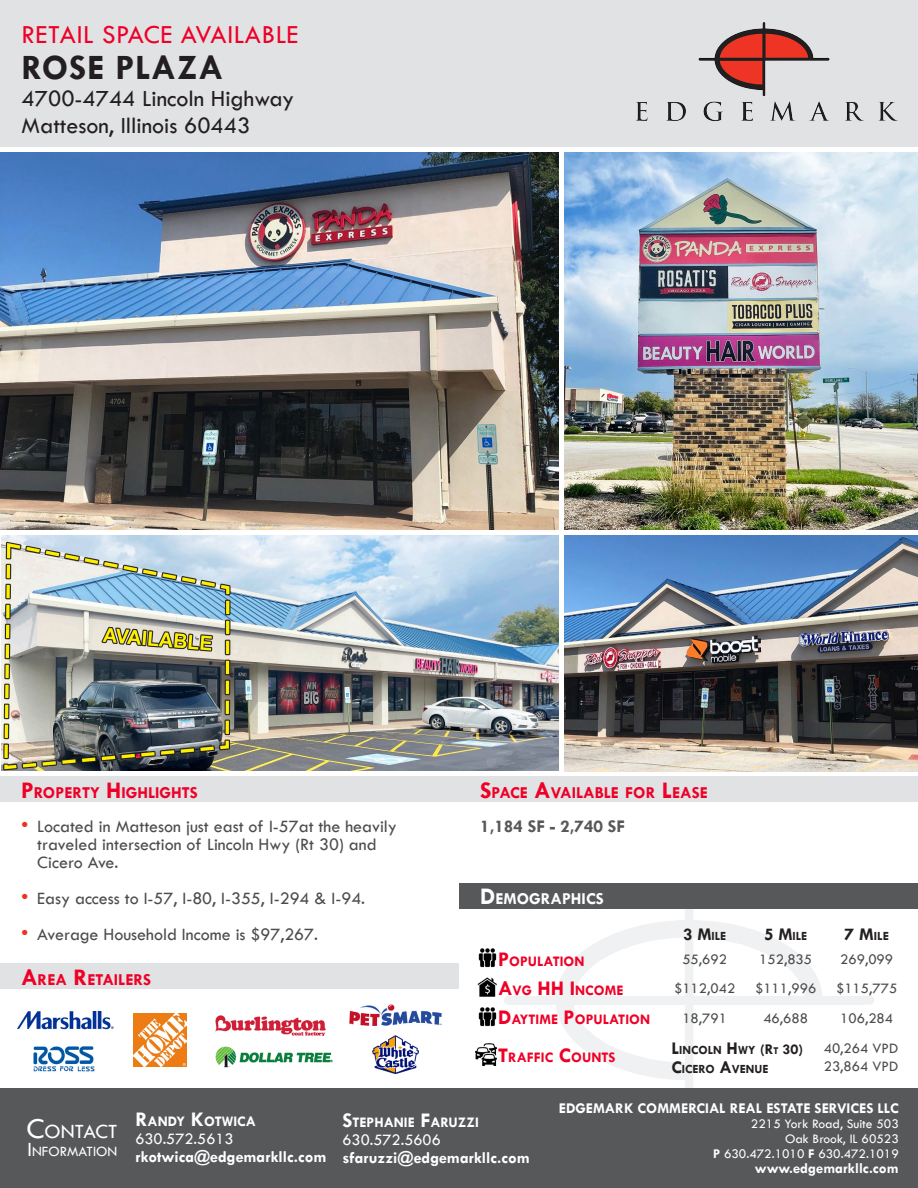
<style>
.page{position:relative;width:918px;height:1188px;background:#fff}
.page>*{position:absolute;margin:0;border:0;box-sizing:border-box;transform-origin:0 0}
.t1{font:700 36px "Tw Cen";letter-spacing:.02em;color:#231f20}
.t2{font:27px "Tw Cen";letter-spacing:.02em;color:#ef0027}
.t3{font:24px "Tw Cen";color:#231f20}
.t4{font:21px "Tw Cen";letter-spacing:-.01em;color:#fff}
.t5{font:18px/18px "Tw Cen";color:#4b4c4d}
.t6{font:700 18px "Tw Cen";color:#57585a}
.t7{font:700 16.8px "Tw Cen";color:#ef0027}
.t8{font:700 16.8px "Tw Cen";color:#fff}
.t9{font:700 16.5px "Tw Cen";color:#fff}
.t10{font:16.5px "Tw Cen";color:#fff}
.t11{font:15px "Tw Cen";color:#4b4c4d}
.t12{font:700 15px "Tw Cen";color:#fff}
.t13{font:700 14.7px "Tw Cen";color:#ef0027}
.t14{font:700 14.7px "Tw Cen";color:#fff}
.t15{font:14.7px "Tw Cen";color:#fff}
.t16{font:13.5px "Tw Cen";color:#fff}
.t17{font:700 12.6px "Tw Cen";color:#231f20}
.s1{font-size:24px}
.s2{font-size:21px;color:#ef3122}
.s3{font-size:18px}
.s4{font-size:21px}
.s5{font-size:15px}
.s6{font-size:10.5px}
.s7{font-size:30px}
.s8{font-weight:700}
</style>
<div class="page">
<div style="left:0;top:1088px;width:918px;height:100px;background:#57585a"></div>
<div style="left:0;top:0;width:918px;height:147px;background:#e1e2e4"></div>
<img style="left:636px;top:22px;width:261px;height:99px">
<div style="left:0;top:777px;width:459px;height:25px;background:#e1e2e4"></div>
<div style="left:459px;top:777px;width:459px;height:25px;background:#e1e2e4"></div>
<div style="left:0;top:963px;width:459px;height:26px;background:#e1e2e4"></div>
<img style="left:0;top:153px;width:558px;height:377px">
<img style="left:565px;top:152px;width:353px;height:378px">
<img style="left:565px;top:536px;width:353px;height:235px">
<img style="left:1px;top:535px;width:557px;height:235px">
<div style="left:459px;top:883px;width:459px;height:26px;background:#57585a"></div>
<img style="left:478px;top:948px;width:19px;height:20px">
<img style="left:477px;top:977px;width:20px;height:20px">
<img style="left:475px;top:1044px;width:22px;height:22px">
<img style="left:478px;top:1007px;width:19px;height:20px">
<img style="left:134px;top:1014px;width:52px;height:53px">
<img style="left:215px;top:1015px;width:111px;height:21px">
<img style="left:349px;top:1004px;width:93px;height:21px">
<img style="left:33px;top:1046px;width:62px;height:26px">
<img style="left:17px;top:1011px;width:96px;height:19px">
<img style="left:215px;top:1046px;width:118px;height:22px">
<img style="left:372px;top:1035px;width:47px;height:39px">
<p class="t2" style="left:22px;top:18px;width:278px">RETAIL SPACE AVAILABLE</p>
<p class="t1" style="left:22px;top:46px;width:203px">ROSE PLAZA</p>
<p class="t3" style="left:22px;top:84px;width:274px">4700-4744 Lincoln Highway</p>
<p class="t3" style="left:22px;top:111px;width:230px">Matteson, Illinois 60443</p>
<p class="t7" style="left:21px;top:782px;width:178px"><span class="s1">P</span>ROPERTY <span class="s1">H</span>IGHLIGHTS</p>
<p class="t5" style="left:37px;top:817px;width:361px;text-indent:-16px"><span class="s2">•</span> Located in Matteson just east of I-57at the heavily traveled intersection of Lincoln Hwy (Rt 30) and<br>Cicero Ave.</p>
<p class="t5" style="left:21px;top:889px;width:346px"><span class="s2">•</span> Easy access to I-57, I-80, I-355, I-294 &amp; I-94.</p>
<p class="t5" style="left:21px;top:925px;width:298px"><span class="s2">•</span> Average Household Income is $97,267.</p>
<p class="t7" style="left:21px;top:969px;width:132px"><span class="s1">A</span>REA <span class="s1">R</span>ETAILERS</p>
<p class="t7" style="left:480px;top:782px;width:229px"><span class="s1">S</span>PACE <span class="s1">A</span>VAILABLE FOR <span class="s1">L</span>EASE</p>
<p class="t6" style="left:480px;top:815px;width:146px">1,184 SF - 2,740 SF</p>
<p class="t8" style="left:480px;top:889px;width:125px"><span class="s1">D</span>EMOGRAPH ICS</p>
<p class="t17" style="left:683px;top:929px;width:45px"><span class="s3">3 M</span>ILE</p>
<p class="t17" style="left:764px;top:929px;width:45px"><span class="s3">5 M</span>ILE</p>
<p class="t17" style="left:844px;top:929px;width:46px"><span class="s3">7 M</span>ILE</p>
<p class="t13" style="left:498px;top:952px;width:88px"><span class="s4">P</span>OPULATION</p>
<p class="t11" style="left:682px;top:951px;width:46px">55,692</p>
<p class="t11" style="left:759px;top:951px;width:54px">152,835</p>
<p class="t11" style="left:840px;top:951px;width:54px">269,099</p>
<p class="t13" style="left:498px;top:982px;width:127px"><span class="s4">A</span>VG <span class="s4">HH I</span> NCOME</p>
<p class="t11" style="left:674px;top:980px;width:63px">$112,042</p>
<p class="t11" style="left:755px;top:980px;width:63px">$111,996</p>
<p class="t11" style="left:836px;top:980px;width:63px">$115,775</p>
<p class="t13" style="left:498px;top:1011px;width:154px"><span class="s4">D</span>AYTIME <span class="s4">P</span>OPULATION</p>
<p class="t11" style="left:682px;top:1009px;width:46px">18,791</p>
<p class="t11" style="left:763px;top:1009px;width:46px">46,688</p>
<p class="t11" style="left:840px;top:1009px;width:54px">106,284</p>
<p class="t13" style="left:498px;top:1048px;width:119px"><span class="s4">T</span>RAFFIC <span class="s4">C</span>OUNTS</p>
<p class="t17" style="left:671px;top:1043px;width:133px"><span class="s3">L</span>INCOLN <span class="s3">H</span>WY <span class="s5">(R</span><span class="s6">T</span> <span class="s5">30)</span></p>
<p class="t11" style="left:824px;top:1040px;width:76px">40,264 VPD</p>
<p class="t17" style="left:671px;top:1061px;width:99px"><span class="s3">C</span>ICERO <span class="s3">A</span>VENUE</p>
<p class="t11" style="left:824px;top:1057px;width:76px">23,864 VPD</p>
<p class="t4" style="left:27px;top:1118px;width:92px"><span class="s7">C</span>ONTACT</p>
<p class="t15" style="left:28px;top:1142px;width:91px"><span class="s4">I</span>NFORMATION</p>
<p class="t14" style="left:135px;top:1112px;width:122px"><span class="s4">R</span>ANDY <span class="s4">K</span>OTWICA</p>
<p class="t10" style="left:135px;top:1129px;width:100px">630.572.5613</p>
<p class="t9" style="left:135px;top:1147px;width:193px">rkotwica@edgemarkllc.com</p>
<p class="t14" style="left:343px;top:1113px;width:138px"><span class="s4">S</span>TEPHANIE <span class="s4">F</span>ARUZZI</p>
<p class="t10" style="left:343px;top:1130px;width:100px">630.572.5606</p>
<p class="t9" style="left:343px;top:1148px;width:189px">sfaruzzi@edgemarkllc.com</p>
<p class="t12" style="left:559px;top:1099px;width:341px">EDGEMARK COMMERCIAL REAL ESTATE SERVICES LLC</p>
<p class="t16" style="left:751px;top:1116px;width:149px">2215 York Road, Suite 503</p>
<p class="t16" style="left:785px;top:1131px;width:115px">Oak Brook, IL 60523</p>
<p class="t16" style="left:713px;top:1146px;width:187px"><span class="s8">P</span> 630.472.1010 <span class="s8">F</span> 630.472.1019</p>
<p class="t12" style="left:755px;top:1159px;width:145px">www.edgemarkllc.com</p>
</div>
